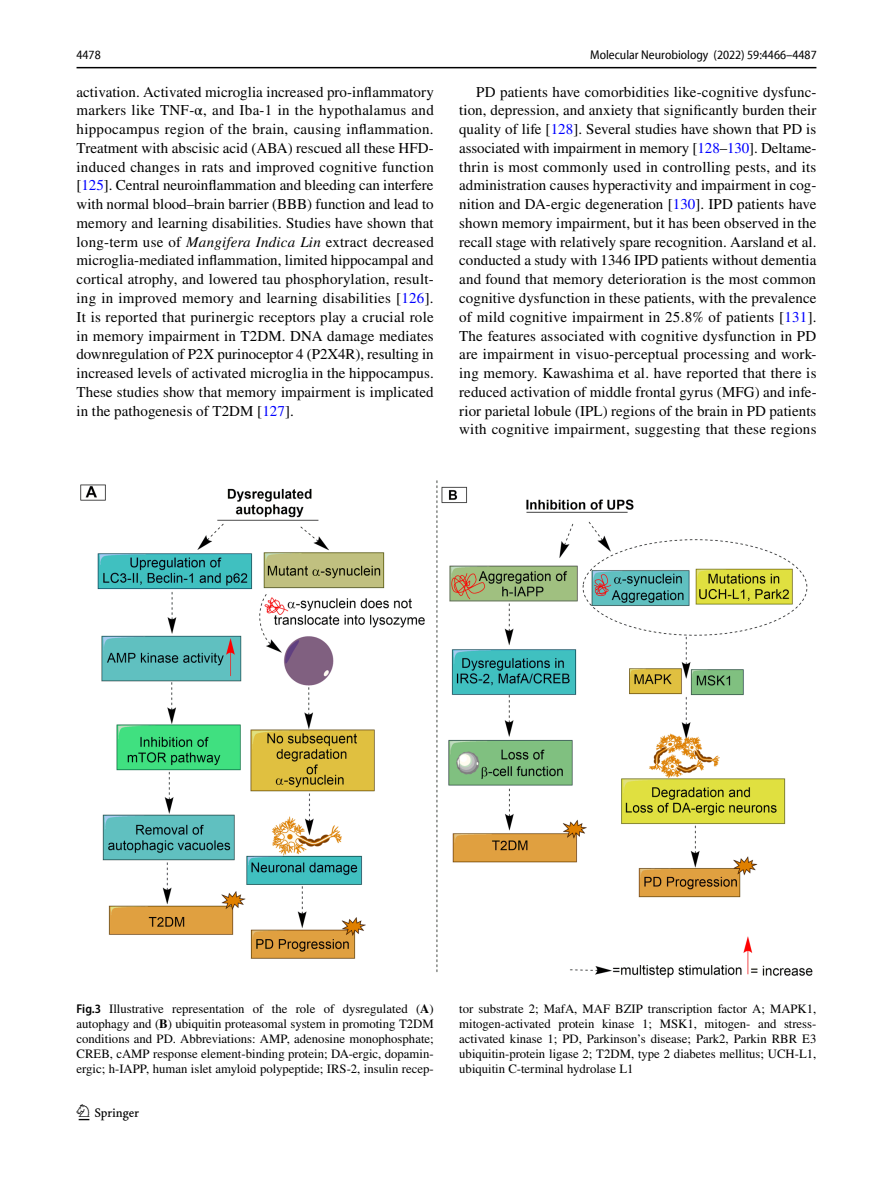
<style>
.page{position:relative;width:893px;height:1187px;background:#fff}
.page>*{position:absolute;margin:0;border:0;box-sizing:border-box;transform-origin:0 0}
.t1{font:22.5px "Springnew Regular 2";color:#000}
.t2{font:15px/18.8px "STIX";letter-spacing:.015em;color:#000;text-align:justify}
.t3{font:12.75px/15px "STIX";color:#000;text-align:justify}
.t4{font:semi-condensed 12.75px "Myriad Pro Unic";color:#000}
.s1{color:#00f}
.s2{font-style:italic}
.s3{font-family:"Myriad Pro";font-weight:600;font-stretch:semi-condensed}
.s4{font-weight:700}
</style>
<div class="page">
<hr style="left:77px;top:67px;width:739px;height:1px;background:#000">
<img style="left:81px;top:481px;width:731px;height:496px">
<p class="t4" style="left:77px;top:50px;width:26px">4478</p>
<p class="t4" style="left:590px;top:50px;width:228px">Molecular Neurobiology (2022) 59:4466–4487</p>
<p class="t2" style="left:77px;top:83px;width:359px">activation. Activated microglia increased pro-inflammatory markers like TNF-α, and Iba-1 in the hypothalamus and hippocampus region of the brain, causing inflammation.<br>Treatment with abscisic acid (ABA) rescued all these HFD&shy;induced changes in rats and improved cognitive function [<span class="s1">125</span>]. Central neuroinflammation and bleeding can interfere with normal blood–brain barrier (BBB) function and lead to memory and learning disabilities. Studies have shown that long-term use of <span class="s2">Mangifera Indica Lin</span> extract decreased microglia-mediated inflammation, limited hippocampal and cortical atrophy, and lowered tau phosphorylation, result&shy;ing in improved memory and learning disabilities [<span class="s1">126</span>].<br>It is reported that purinergic receptors play a crucial role in memory impairment in T2DM. DNA damage mediates downregulation of P2X purinoceptor 4 (P2X4R), resulting in increased levels of activated microglia in the hippocampus.<br>These studies show that memory impairment is implicated in the pathogenesis of T2DM [<span class="s1">127</span>].</p>
<p class="t2" style="left:459px;top:83px;width:359px;text-indent:17px">PD patients have comorbidities like-cognitive dysfunc&shy;tion, depression, and anxiety that significantly burden their quality of life [<span class="s1">128</span>]. Several studies have shown that PD is associated with impairment in memory [<span class="s1">128</span>–<span class="s1">130</span>]. Deltame&shy;thrin is most commonly used in controlling pests, and its administration causes hyperactivity and impairment in cog&shy;nition and DA-ergic degeneration [<span class="s1">130</span>]. IPD patients have shown memory impairment, but it has been observed in the recall stage with relatively spare recognition. Aarsland et al. conducted a study with 1346 IPD patients without dementia and found that memory deterioration is the most common cognitive dysfunction in these patients, with the prevalence of mild cognitive impairment in 25.8% of patients [<span class="s1">131</span>].<br>The features associated with cognitive dysfunction in PD are impairment in visuo-perceptual processing and work&shy;ing memory. Kawashima et al. have reported that there is reduced activation of middle frontal gyrus (MFG) and infe&shy;rior parietal lobule (IPL) regions of the brain in PD patients with cognitive impairment, suggesting that these regions</p>
<p class="t3" style="left:77px;top:1001px;width:359px"><span class="s3">Fig.3</span> Illustrative representation of the role of dysregulated (<span class="s4">A</span>) autophagy and (<span class="s4">B</span>) ubiquitin proteasomal system in promoting T2DM conditions and PD. Abbreviations: AMP, adenosine monophosphate; CREB, cAMP response element-binding protein; DA-ergic, dopamin&shy;ergic; h-IAPP, human islet amyloid polypeptide; IRS-2, insulin recep-</p>
<p class="t3" style="left:459px;top:1001px;width:359px">tor substrate 2; MafA, MAF BZIP transcription factor A; MAPK1, mitogen-activated protein kinase 1; MSK1, mitogen- and stress&shy;activated kinase 1; PD, Parkinson’s disease; Park2, Parkin RBR E3 ubiquitin-protein ligase 2; T2DM, type 2 diabetes mellitus; UCH-L1, ubiquitin C-terminal hydrolase L1</p>
<h1 class="t1" style="left:79px;top:1104px;width:62px">1 3</h1>
</div>
